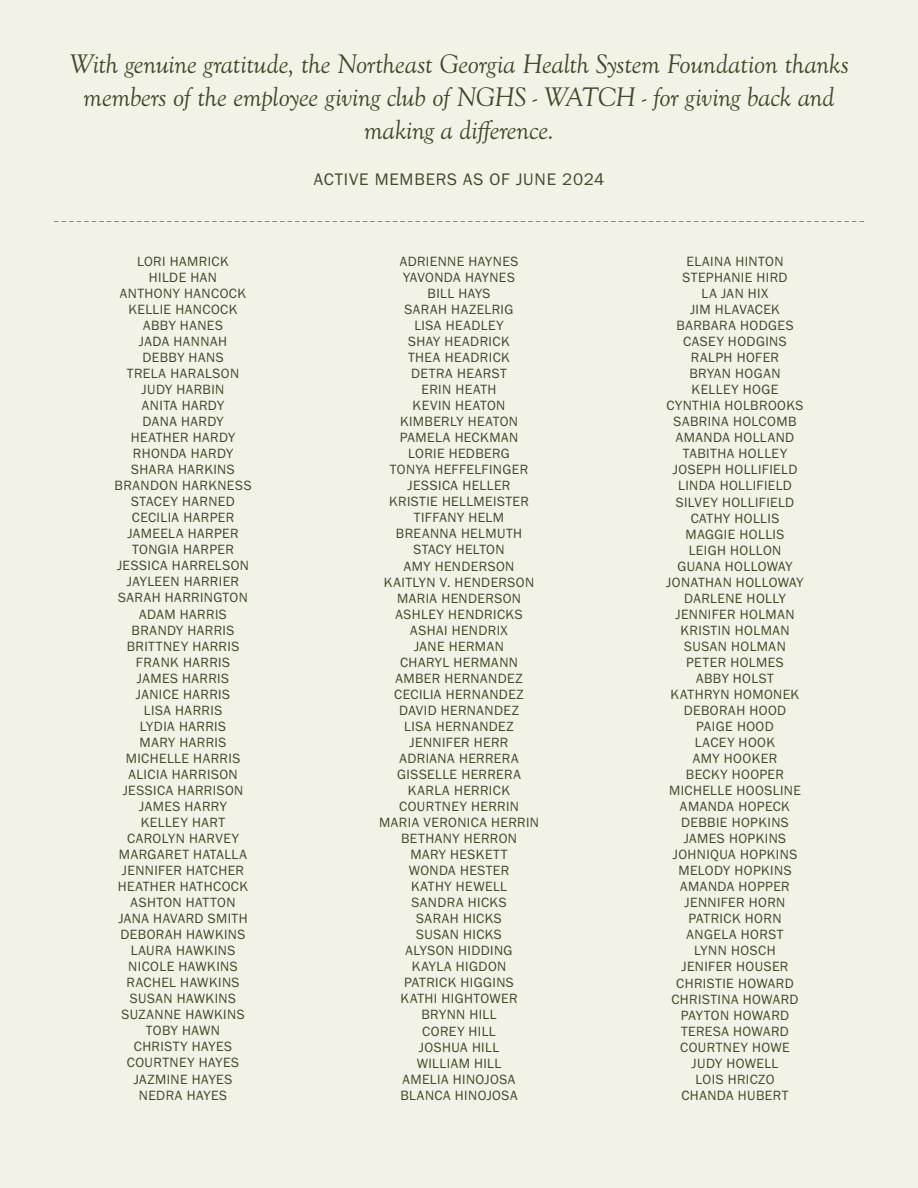
<style>
.page{position:relative;width:918px;height:1188px;background:#f2f2e7}
.page>*{position:absolute;margin:0;border:0;box-sizing:border-box;transform-origin:0 0}
.t1{font:italic 27.9px/32.7px "Goudy Old Sty";letter-spacing:-.02em;color:#404828;text-align:center}
.t2{font:17.25px "Franklin Gothic URW Boo";letter-spacing:.045em;color:#404828}
.t3{font:13.95px/16px "Franklin Gothic URW Boo";letter-spacing:.03em;color:#404828;text-align:center}
</style>
<div class="page">
<svg style="left:54px;top:221px;width:810px;height:1px"></svg>
<h1 class="t1" style="left:69px;top:49px;width:781px">With genuine gratitude, the Northeast Georgia Health System Foundation thanks members of the employee giving club of NGHS - WATCH - for giving back and making a difference.</h1>
<p class="t2" style="left:314px;top:169px;width:292px">ACTIVE MEMBERS AS OF JUNE 2024</p>
<p class="t3" style="left:114px;top:253px;width:139px">LORI HAMRICK<br>HILDE HAN<br>ANTHONY HANCOCK<br>KELLIE HANCOCK<br>ABBY HANES<br>JADA HANNAH<br>DEBBY HANS<br>TRELA HARALSON<br>JUDY HARBIN<br>ANITA HARDY<br>DANA HARDY<br>HEATHER HARDY<br>RHONDA HARDY<br>SHARA HARKINS<br>BRANDON HARKNESS<br>STACEY HARNED<br>CECILIA HARPER<br>JAMEELA HARPER<br>TONGIA HARPER<br>JESSICA HARRELSON<br>JAYLEEN HARRIER<br>SARAH HARRINGTON<br>ADAM HARRIS<br>BRANDY HARRIS<br>BRITTNEY HARRIS<br>FRANK HARRIS<br>JAMES HARRIS<br>JANICE HARRIS<br>LISA HARRIS<br>LYDIA HARRIS<br>MARY HARRIS<br>MICHELLE HARRIS<br>ALICIA HARRISON<br>JESSICA HARRISON<br>JAMES HARRY<br>KELLEY HART<br>CAROLYN HARVEY<br>MARGARET HATALLA<br>JENNIFER HATCHER<br>HEATHER HATHCOCK<br>ASHTON HATTON<br>JANA HAVARD SMITH<br>DEBORAH HAWKINS<br>LAURA HAWKINS<br>NICOLE HAWKINS<br>RACHEL HAWKINS<br>SUSAN HAWKINS<br>SUZANNE HAWKINS<br>TOBY HAWN<br>CHRISTY HAYES<br>COURTNEY HAYES<br>JAZMINE HAYES<br>NEDRA HAYES</p>
<p class="t3" style="left:379px;top:253px;width:161px">ADRIENNE HAYNES<br>YAVONDA HAYNES<br>BILL HAYS<br>SARAH HAZELRIG<br>LISA HEADLEY<br>SHAY HEADRICK<br>THEA HEADRICK<br>DETRA HEARST<br>ERIN HEATH<br>KEVIN HEATON<br>KIMBERLY HEATON<br>PAMELA HECKMAN<br>LORIE HEDBERG<br>TONYA HEFFELFINGER<br>JESSICA HELLER<br>KRISTIE HELLMEISTER<br>TIFFANY HELM<br>BREANNA HELMUTH<br>STACY HELTON<br>AMY HENDERSON<br>KAITLYN V. HENDERSON<br>MARIA HENDERSON<br>ASHLEY HENDRICKS<br>ASHAI HENDRIX<br>JANE HERMAN<br>CHARYL HERMANN<br>AMBER HERNANDEZ<br>CECILIA HERNANDEZ<br>DAVID HERNANDEZ<br>LISA HERNANDEZ<br>JENNIFER HERR<br>ADRIANA HERRERA<br>GISSELLE HERRERA<br>KARLA HERRICK<br>COURTNEY HERRIN<br>MARIA VERONICA HERRIN<br>BETHANY HERRON<br>MARY HESKETT<br>WONDA HESTER<br>KATHY HEWELL<br>SANDRA HICKS<br>SARAH HICKS<br>SUSAN HICKS<br>ALYSON HIDDING<br>KAYLA HIGDON<br>PATRICK HIGGINS<br>KATHI HIGHTOWER<br>BRYNN HILL<br>COREY HILL<br>JOSHUA HILL<br>WILLIAM HILL<br>AMELIA HINOJOSA<br>BLANCA HINOJOSA</p>
<p class="t3" style="left:666px;top:253px;width:139px">ELAINA HINTON<br>STEPHANIE HIRD<br>LA JAN HIX<br>JIM HLAVACEK<br>BARBARA HODGES<br>CASEY HODGINS<br>RALPH HOFER<br>BRYAN HOGAN<br>KELLEY HOGE<br>CYNTHIA HOLBROOKS<br>SABRINA HOLCOMB<br>AMANDA HOLLAND<br>TABITHA HOLLEY<br>JOSEPH HOLLIFIELD<br>LINDA HOLLIFIELD<br>SILVEY HOLLIFIELD<br>CATHY HOLLIS<br>MAGGIE HOLLIS<br>LEIGH HOLLON<br>GUANA HOLLOWAY<br>JONATHAN HOLLOWAY<br>DARLENE HOLLY<br>JENNIFER HOLMAN<br>KRISTIN HOLMAN<br>SUSAN HOLMAN<br>PETER HOLMES<br>ABBY HOLST<br>KATHRYN HOMONEK<br>DEBORAH HOOD<br>PAIGE HOOD<br>LACEY HOOK<br>AMY HOOKER<br>BECKY HOOPER<br>MICHELLE HOOSLINE<br>AMANDA HOPECK<br>DEBBIE HOPKINS<br>JAMES HOPKINS<br>JOHNIQUA HOPKINS<br>MELODY HOPKINS<br>AMANDA HOPPER<br>JENNIFER HORN<br>PATRICK HORN<br>ANGELA HORST<br>LYNN HOSCH<br>JENIFER HOUSER<br>CHRISTIE HOWARD<br>CHRISTINA HOWARD<br>PAYTON HOWARD<br>TERESA HOWARD<br>COURTNEY HOWE<br>JUDY HOWELL<br>LOIS HRICZO<br>CHANDA HUBERT</p>
</div>
